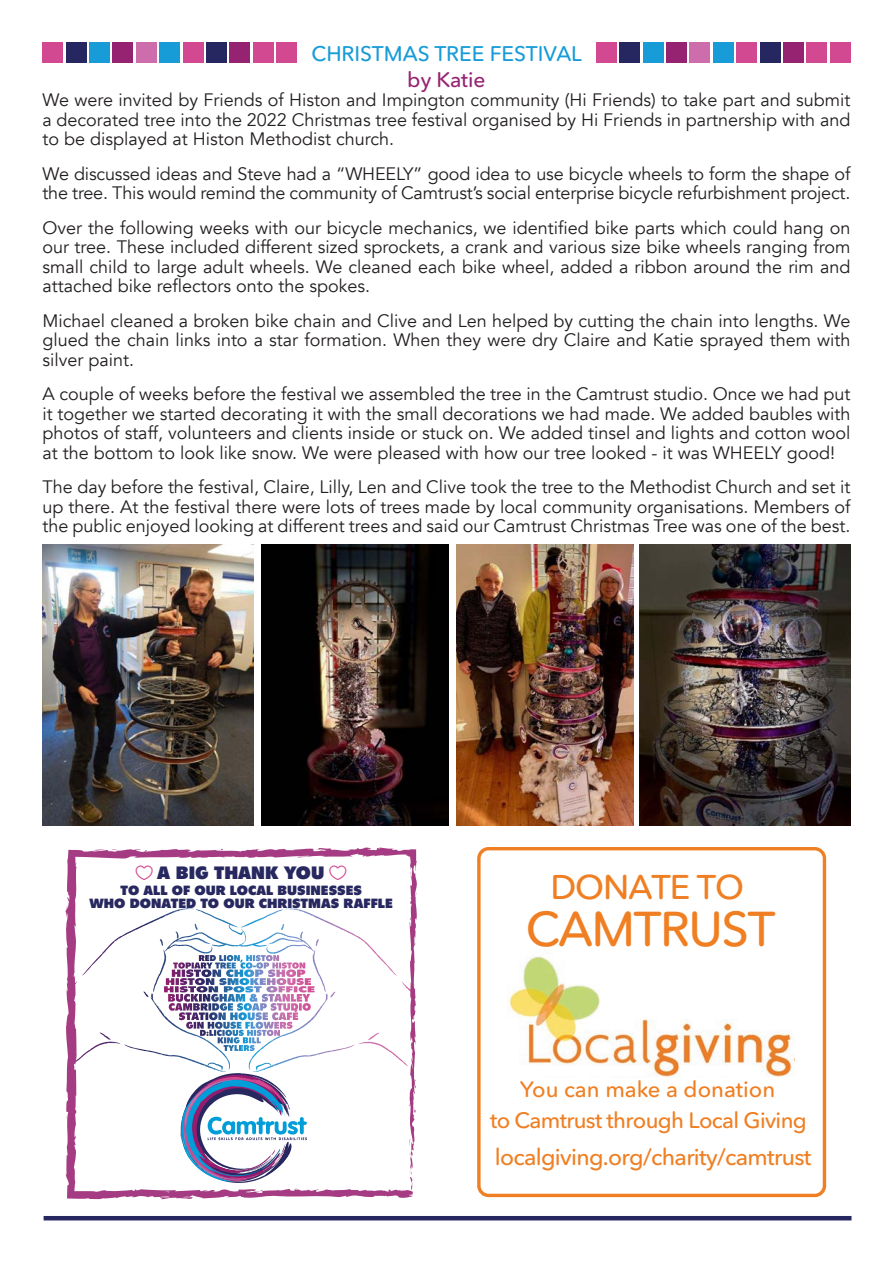
<style>
.page{position:relative;width:893px;height:1263px;background:#fff}
.page>*{position:absolute;margin:0;border:0;box-sizing:border-box;transform-origin:0 0}
.t1{font:500 48.45px "Avenir Next Rounded Pro";letter-spacing:-.03em;color:#ef7f22}
.t2{font:500 34.05px "Avenir Next Rounded Pro";letter-spacing:-.03em;color:#ef7f22}
.t3{font:500 22.95px "Avenir Next Rounded Pro";letter-spacing:-.03em;color:#ef7f22}
.t4{font:500 22.05px/31.3px "Avenir Next Rounded Pro";letter-spacing:-.03em;color:#ef7f22;text-align:center}
.t5{font:500 21px "Avenir Next Rounded Pro";color:#189cd8}
.t6{font:500 21px "Avenir Next Rounded Pro";color:#962371}
.t7{font:700 18.75px "Flyer EF";color:#282860}
.t8{font:18px/19.5px "Avenir";color:#231f20;text-align:justify}
.t9{font:700 13.95px/12.8px "Flyer EF";color:#282860;text-align:center}
</style>
<div class="page">
<img style="left:43px;top:544px;width:210px;height:282px">
<img style="left:456px;top:544px;width:177px;height:282px">
<img style="left:640px;top:544px;width:210px;height:282px">
<img style="left:261px;top:544px;width:188px;height:282px">
<div style="left:596px;top:43px;width:21px;height:20px;background:#d24992"></div>
<div style="left:620px;top:43px;width:20px;height:20px;background:#262761"></div>
<div style="left:643px;top:43px;width:20px;height:20px;background:#189cd8"></div>
<div style="left:666px;top:43px;width:21px;height:20px;background:#962371"></div>
<div style="left:690px;top:43px;width:20px;height:20px;background:#cd6dac"></div>
<div style="left:713px;top:43px;width:20px;height:20px;background:#189cd8"></div>
<div style="left:736px;top:43px;width:21px;height:20px;background:#d24992"></div>
<div style="left:760px;top:43px;width:20px;height:20px;background:#262761"></div>
<div style="left:783px;top:43px;width:21px;height:20px;background:#962371"></div>
<div style="left:807px;top:43px;width:20px;height:20px;background:#d24992"></div>
<div style="left:830px;top:43px;width:20px;height:20px;background:#d24992"></div>
<div style="left:43px;top:43px;width:20px;height:20px;background:#d24992"></div>
<div style="left:66px;top:43px;width:20px;height:20px;background:#262761"></div>
<div style="left:89px;top:43px;width:21px;height:20px;background:#189cd8"></div>
<div style="left:113px;top:43px;width:20px;height:20px;background:#962371"></div>
<div style="left:136px;top:43px;width:20px;height:20px;background:#cd6dac"></div>
<div style="left:159px;top:43px;width:21px;height:20px;background:#189cd8"></div>
<div style="left:183px;top:43px;width:20px;height:20px;background:#d24992"></div>
<div style="left:206px;top:43px;width:21px;height:20px;background:#262761"></div>
<div style="left:230px;top:43px;width:20px;height:20px;background:#962371"></div>
<div style="left:253px;top:43px;width:20px;height:20px;background:#d24992"></div>
<div style="left:276px;top:43px;width:21px;height:20px;background:#d24992"></div>
<hr style="left:44px;top:1216px;width:807px;height:4px;background:#262761">
<svg style="left:65px;top:847px;width:352px;height:353px"></svg>
<svg style="left:411px;top:1040px;width:5px;height:6px"></svg>
<svg style="left:346px;top:850px;width:2px;height:7px"></svg>
<svg style="left:411px;top:867px;width:5px;height:11px"></svg>
<svg style="left:410px;top:1171px;width:3px;height:24px"></svg>
<svg style="left:409px;top:1138px;width:6px;height:18px"></svg>
<svg style="left:414px;top:1105px;width:2px;height:10px"></svg>
<svg style="left:410px;top:1070px;width:6px;height:20px"></svg>
<svg style="left:215px;top:849px;width:9px;height:2px"></svg>
<img style="left:508px;top:956px;width:286px;height:121px">
<div style="left:477px;top:847px;width:349px;height:350px;border:3px solid #ef7f22;border-radius:10px"></div>
<svg style="left:136px;top:865px;width:17px;height:15px"></svg>
<svg style="left:329px;top:865px;width:17px;height:15px"></svg>
<p class="t5" style="left:311px;top:41px;width:272px">CHRISTMAS TREE FESTIVAL</p>
<p class="t6" style="left:407px;top:67px;width:80px">by Katie</p>
<p class="t8" style="left:43px;top:91px;width:809px">We were invited by Friends of Histon and Impington community (Hi Friends) to take part and submit a decorated tree into the 2022 Christmas tree festival organised by Hi Friends in partnership with and to be displayed at Histon Methodist church.</p>
<p class="t8" style="left:43px;top:164px;width:809px">We discussed ideas and Steve had a “WHEELY” good idea to use bicycle wheels to form the shape of the tree. This would remind the community of Camtrust’s social enterprise bicycle refurbishment project.</p>
<p class="t8" style="left:43px;top:218px;width:809px">Over the following weeks with our bicycle mechanics, we identified bike parts which could hang on our tree. These included different sized sprockets, a crank and various size bike wheels ranging from small child to large adult wheels. We cleaned each bike wheel, added a ribbon around the rim and attached bike reflectors onto the spokes.</p>
<p class="t8" style="left:43px;top:311px;width:809px">Michael cleaned a broken bike chain and Clive and Len helped by cutting the chain into lengths. We glued the chain links into a star formation. When they were dry Claire and Katie sprayed them with silver paint.</p>
<p class="t8" style="left:43px;top:385px;width:809px">A couple of weeks before the festival we assembled the tree in the Camtrust studio. Once we had put it together we started decorating it with the small decorations we had made. We added baubles with photos of staff, volunteers and clients inside or stuck on. We added tinsel and lights and cotton wool at the bottom to look like snow. We were pleased with how our tree looked - it was WHEELY good!</p>
<p class="t8" style="left:43px;top:478px;width:809px">The day before the festival, Claire, Lilly, Len and Clive took the tree to the Methodist Church and set it up there. At the festival there were lots of trees made by local community organisations. Members of the public enjoyed looking at different trees and said our Camtrust Christmas Tree was one of the best.</p>
<p class="t7" style="left:157px;top:861px;width:169px">A BIG THANK YOU</p>
<p class="t9" style="left:90px;top:884px;width:305px">TO ALL OF OUR LOCAL BUSINESSES<br>WHO DONATED TO OUR CHRISTMAS RAFFLE</p>
<p class="t2" style="left:550px;top:866px;width:195px">DONATE TO</p>
<p class="t1" style="left:526px;top:899px;width:251px">CAMTRUST</p>
<p class="t4" style="left:490px;top:1073px;width:318px">You can make a donation<br>to Camtrust through Local Giving</p>
<p class="t3" style="left:495px;top:1143px;width:318px">localgiving.org/charity/camtrust</p>
</div>
